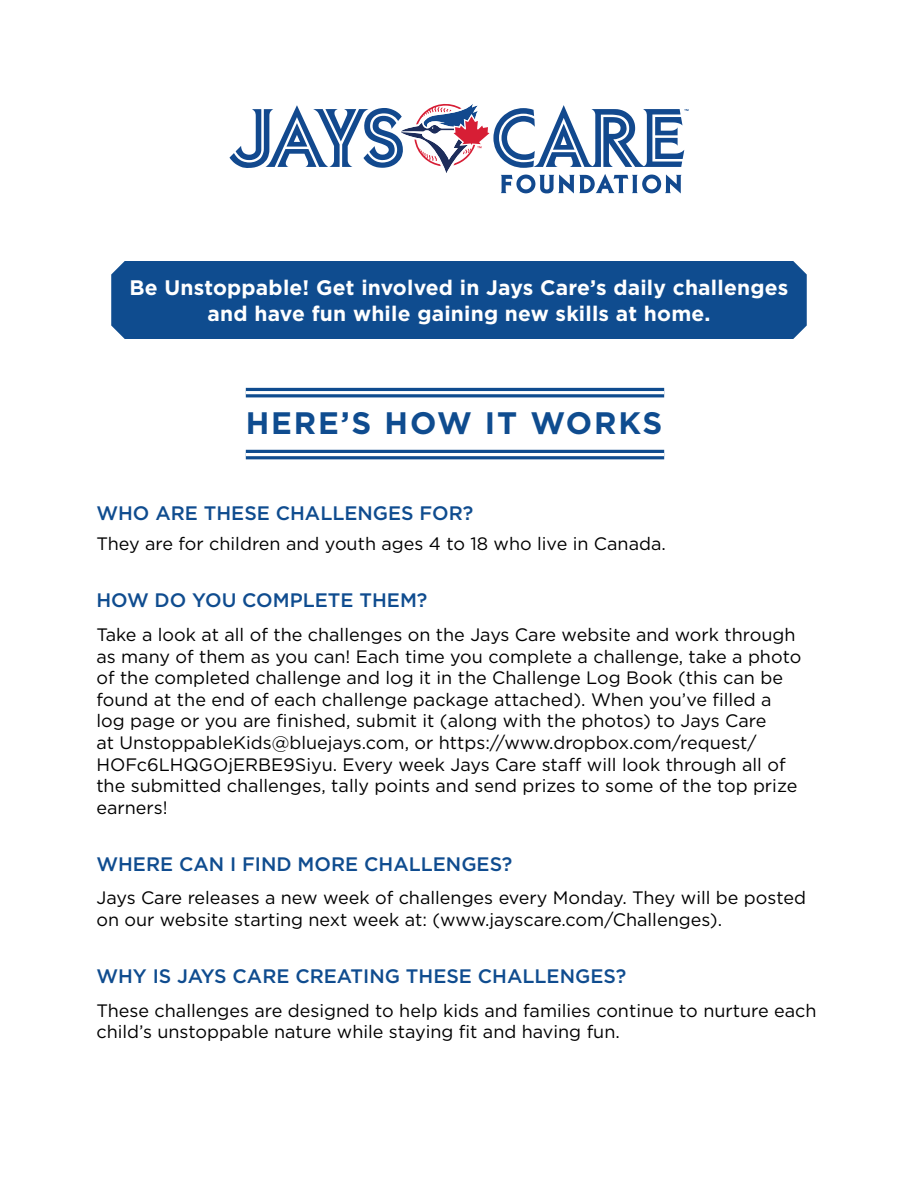
<style>
.page{position:relative;width:918px;height:1188px;background:#fff}
.page>*{position:absolute;margin:0;border:0;box-sizing:border-box;transform-origin:0 0}
.t1{font:700 31.05px "Gotham HTF";letter-spacing:.06em;color:#0f4c8f}
.t2{font:700 21px/25.5px "Gotham HTF";letter-spacing:.01em;color:#fff;text-align:center}
.t3{font:500 19.5px "Gotham HTF";color:#0f4c8f}
.t4{font:18px/21.6px "Gotham HTF";color:#000}
</style>
<div class="page">
<svg style="left:230px;top:104px;width:458px;height:90px"></svg>
<div style="left:111px;top:261px;width:696px;height:78px;background:#0f4c8f"></div>
<svg style="left:246px;top:388px;width:418px;height:9px;background:#185393"></svg>
<hr style="left:246px;top:391px;width:418px;height:3px;background:#fff">
<svg style="left:246px;top:450px;width:418px;height:9px;background:#165192"></svg>
<hr style="left:246px;top:453px;width:418px;height:3px;background:#fff">
<p class="t2" style="left:130px;top:275px;width:660px">Be Unstoppable! Get involved in Jays Care’s daily challenges and have fun while gaining new skills at home.</p>
<h1 class="t1" style="left:246px;top:405px;width:418px">HERE’S HOW IT WORKS</h1>
<p class="t3" style="left:96px;top:502px;width:379px">WHO ARE THESE CHALLENGES FOR?</p>
<p class="t4" style="left:96px;top:533px;width:571px">They are for children and youth ages 4 to 18 who live in Canada.</p>
<p class="t3" style="left:96px;top:589px;width:333px">HOW DO YOU COMPLETE THEM?</p>
<p class="t4" style="left:96px;top:624px;width:706px">Take a look at all of the challenges on the Jays Care website and work through as many of them as you can! Each time you complete a challenge, take a photo of the completed challenge and log it in the Challenge Log Book (this can be found at the end of each challenge package attached). When you’ve filled a log page or you are finished, submit it (along with the photos) to Jays Care<br>at UnstoppableKids@bluejays.com, or https://www.dropbox.com/request/ HOFc6LHQGOjERBE9Siyu. Every week Jays Care staff will look through all of the submitted challenges, tally points and send prizes to some of the top prize earners!</p>
<p class="t3" style="left:96px;top:853px;width:418px">WHERE CAN I FIND MORE CHALLENGES?</p>
<p class="t4" style="left:96px;top:887px;width:711px">Jays Care releases a new week of challenges every Monday. They will be posted on our website starting next week at: (www.jayscare.com/Challenges).</p>
<p class="t3" style="left:96px;top:965px;width:531px">WHY IS JAYS CARE CREATING THESE CHALLENGES?</p>
<p class="t4" style="left:96px;top:999px;width:722px">These challenges are designed to help kids and families continue to nurture each child’s unstoppable nature while staying fit and having fun.</p>
</div>
